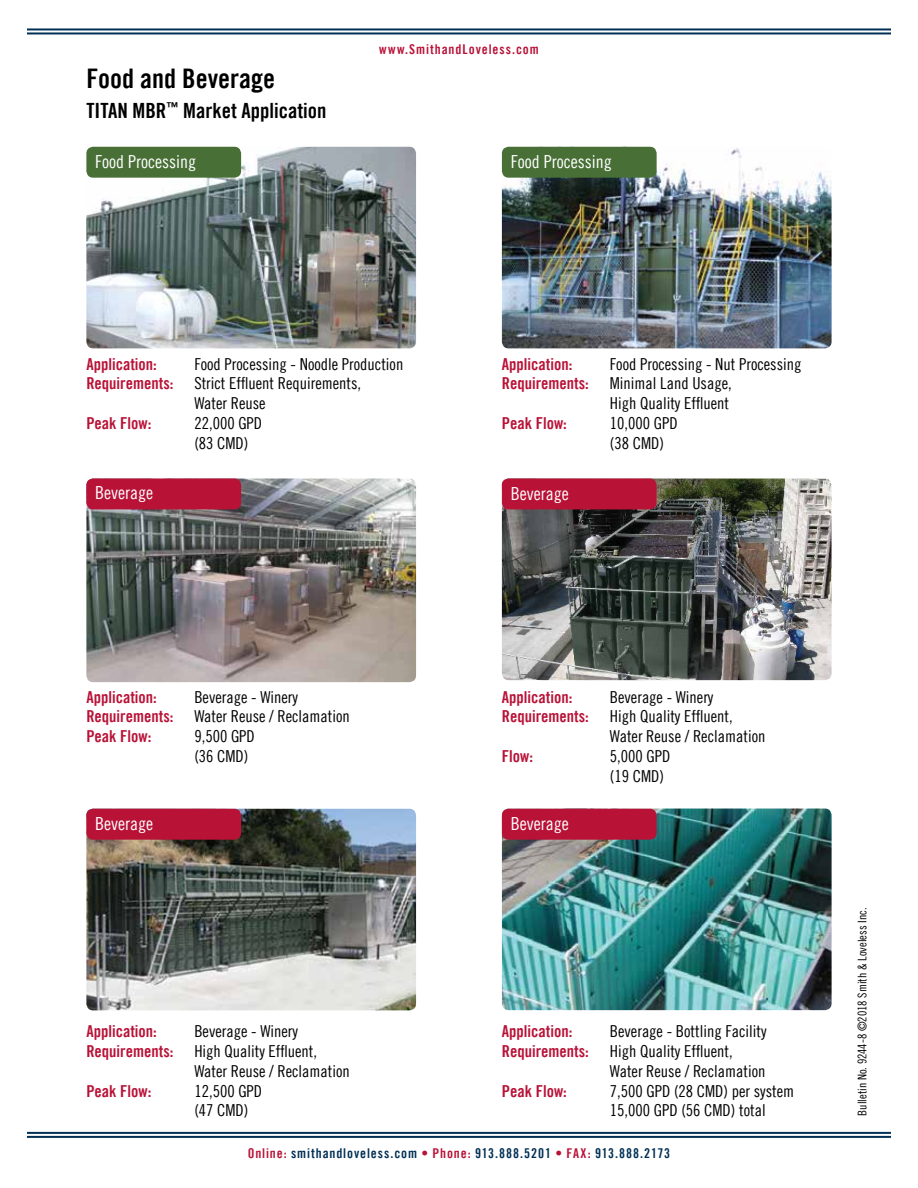
<style>
.page{position:relative;width:918px;height:1188px;background:#fff}
.page>*{position:absolute;margin:0;border:0;box-sizing:border-box;transform-origin:0 0}
.t1{font:27px "Trade Gothic LT Bold Cond Twenty";color:#000}
.t2{font:21px "Trade Gothic LT Bold Cond Twenty";color:#000}
.t3{font:18px "Trade Gothic LT Cond Eighteen";color:#fff}
.t4{font:16.5px/19.8px "Trade Gothic LT Cond Eighteen";color:#000}
.t5{font:16.5px "Trade Gothic LT Bold Cond Twenty";color:#b81237}
.t6{font:13.5px "Trade Gothic LT Bold Cond Twenty";letter-spacing:.065em;color:#003055}
.t7{font:13.5px "Trade Gothic LT Bold Cond Twenty";letter-spacing:.065em;color:#b81237}
.t8{font:12px "Trade Gothic LT Cond Eighteen";color:#000}
.s1{color:#b81237}
</style>
<div class="page">
<hr style="left:27px;top:1132px;width:864px;height:2px;background:#003055">
<hr style="left:27px;top:1136px;width:864px;height:2px;background:#003055">
<hr style="left:27px;top:28px;width:864px;height:2px;background:#003055">
<hr style="left:27px;top:32px;width:864px;height:2px;background:#003055">
<img style="left:86px;top:809px;width:330px;height:201px">
<img style="left:502px;top:809px;width:330px;height:201px">
<img style="left:502px;top:479px;width:330px;height:201px">
<img style="left:502px;top:147px;width:330px;height:201px">
<img style="left:86px;top:147px;width:330px;height:201px">
<div style="left:502px;top:147px;width:155px;height:31px;background:#487036;border-radius:7px"></div>
<div style="left:502px;top:479px;width:155px;height:30px;background:#b81237;border-radius:7px"></div>
<div style="left:86px;top:809px;width:155px;height:31px;background:#b81237;border-radius:7px"></div>
<div style="left:502px;top:809px;width:155px;height:31px;background:#b81237;border-radius:7px"></div>
<div style="left:86px;top:147px;width:155px;height:31px;background:#487036;border-radius:7px"></div>
<img style="left:86px;top:479px;width:330px;height:203px">
<div style="left:86px;top:479px;width:155px;height:30px;background:#b81237;border-radius:7px"></div>
<p class="t7" style="left:379px;top:41px;width:161px">www.SmithandLoveless.com</p>
<h1 class="t1" style="left:86px;top:62px;width:190px">Food and Beverage</h1>
<p class="t2" style="left:86px;top:98px;width:242px">TITAN MBR<sup>™</sup> Market Application</p>
<p class="t3" style="left:95px;top:151px;width:102px">Food Processing</p>
<p class="t3" style="left:511px;top:151px;width:102px">Food Processing</p>
<p class="t5" style="left:86px;top:354px;width:72px">Application:</p>
<p class="t4" style="left:194px;top:354px;width:210px">Food Processing - Noodle Production</p>
<p class="t5" style="left:86px;top:374px;width:89px">Requirements:</p>
<p class="t4" style="left:194px;top:374px;width:168px">Strict Effluent Requirements,<br>Water Reuse</p>
<p class="t5" style="left:86px;top:413px;width:67px">Peak Flow:</p>
<p class="t4" style="left:194px;top:413px;width:69px">22,000 GPD (83 CMD)</p>
<p class="t3" style="left:95px;top:482px;width:59px">Beverage</p>
<p class="t5" style="left:502px;top:354px;width:72px">Application:</p>
<p class="t4" style="left:610px;top:354px;width:193px">Food Processing - Nut Processing</p>
<p class="t5" style="left:502px;top:374px;width:89px">Requirements:</p>
<p class="t4" style="left:610px;top:374px;width:123px">Minimal Land Usage,<br>High Quality Effluent</p>
<p class="t5" style="left:502px;top:413px;width:67px">Peak Flow:</p>
<p class="t4" style="left:610px;top:413px;width:69px">10,000 GPD (38 CMD)</p>
<p class="t3" style="left:511px;top:483px;width:59px">Beverage</p>
<p class="t5" style="left:86px;top:687px;width:72px">Application:</p>
<p class="t4" style="left:194px;top:687px;width:105px">Beverage - Winery</p>
<p class="t5" style="left:86px;top:706px;width:89px">Requirements:</p>
<p class="t4" style="left:194px;top:706px;width:157px">Water Reuse / Reclamation</p>
<p class="t5" style="left:86px;top:726px;width:67px">Peak Flow:</p>
<p class="t4" style="left:194px;top:726px;width:62px">9,500 GPD (36 CMD)</p>
<p class="t5" style="left:502px;top:687px;width:72px">Application:</p>
<p class="t4" style="left:610px;top:687px;width:105px">Beverage - Winery</p>
<p class="t5" style="left:502px;top:706px;width:89px">Requirements:</p>
<p class="t4" style="left:610px;top:706px;width:157px">High Quality Effluent,<br>Water Reuse / Reclamation</p>
<p class="t5" style="left:502px;top:746px;width:33px">Flow:</p>
<p class="t4" style="left:610px;top:746px;width:62px">5,000 GPD (19 CMD)</p>
<p class="t3" style="left:95px;top:813px;width:59px">Beverage</p>
<p class="t3" style="left:511px;top:813px;width:59px">Beverage</p>
<p class="t5" style="left:86px;top:1021px;width:72px">Application:</p>
<p class="t4" style="left:194px;top:1021px;width:105px">Beverage - Winery</p>
<p class="t5" style="left:86px;top:1041px;width:89px">Requirements:</p>
<p class="t4" style="left:194px;top:1041px;width:157px">High Quality Effluent,<br>Water Reuse / Reclamation</p>
<p class="t5" style="left:86px;top:1081px;width:67px">Peak Flow:</p>
<p class="t4" style="left:194px;top:1081px;width:69px">12,500 GPD (47 CMD)</p>
<p class="t5" style="left:502px;top:1021px;width:72px">Application:</p>
<p class="t4" style="left:610px;top:1021px;width:158px">Beverage - Bottling Facility</p>
<p class="t5" style="left:502px;top:1041px;width:89px">Requirements:</p>
<p class="t4" style="left:610px;top:1041px;width:157px">High Quality Effluent,<br>Water Reuse / Reclamation</p>
<p class="t5" style="left:502px;top:1081px;width:67px">Peak Flow:</p>
<p class="t4" style="left:610px;top:1081px;width:186px">7,500 GPD (28 CMD) per system<br>15,000 GPD (56 CMD) total</p>
<p class="t6" style="left:248px;top:1145px;width:424px"><span class="s1">Online:</span> smithandloveless.com <span class="s1">• Phone:</span> 913.888.5201 <span class="s1">• FAX:</span> 913.888.2173</p>
<p class="t8" style="left:855px;top:1116px;width:210px;rotate:-90deg">Bulletin No. 9244-8 ©2018 Smith &amp; Loveless Inc.</p>
</div>
